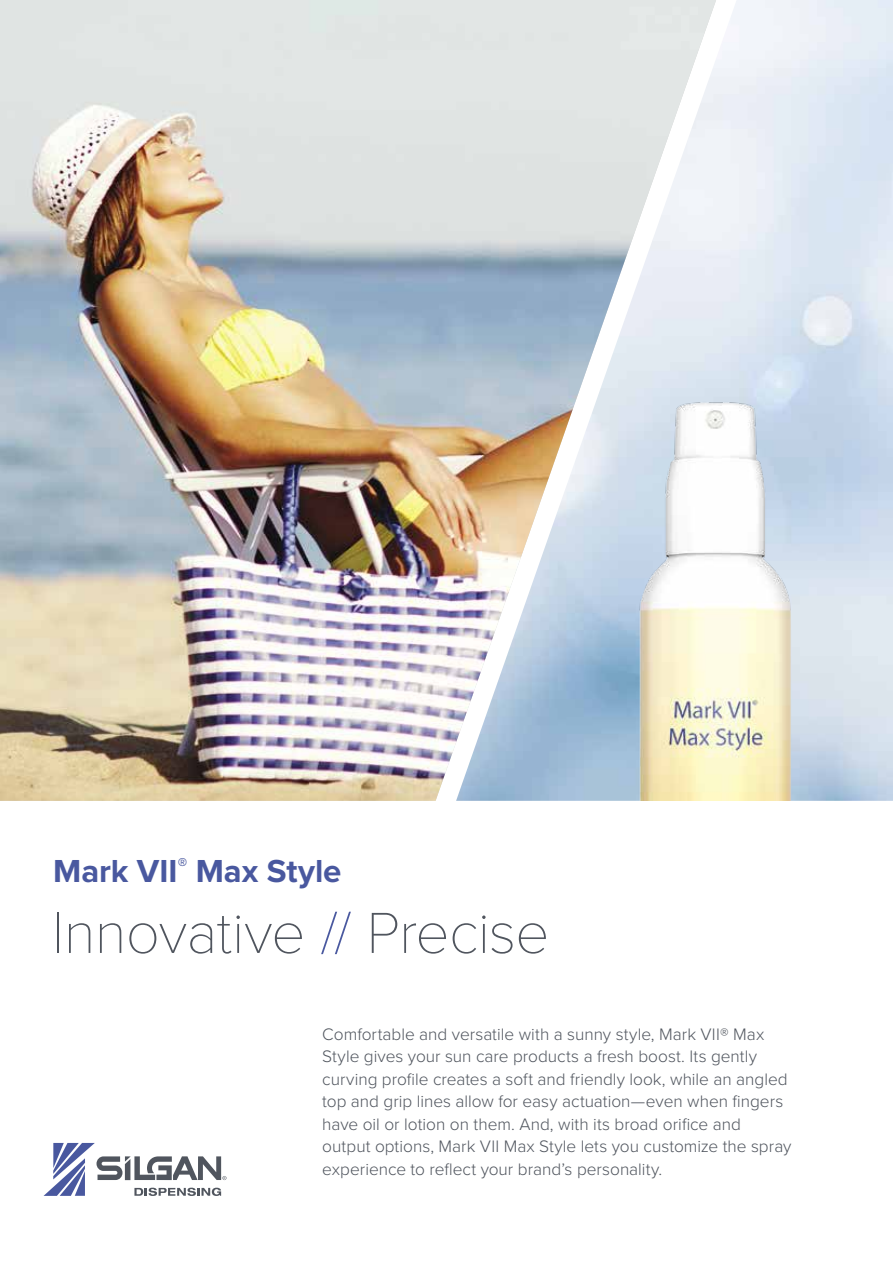
<style>
.page{position:relative;width:893px;height:1263px;background:#fff}
.page>*{position:absolute;margin:0;border:0;box-sizing:border-box;transform-origin:0 0}
.t1{font:100 60px "Proxima Nova T";letter-spacing:-.01em;color:#50555e}
.t2{font:700 33px "Proxima Nova";color:#49589f}
.t3{font:300 17.25px/22.5px "Proxima Nova";color:#50555e}
.s1{color:#49589f}
</style>
<div class="page">
<img style="left:0;top:0;width:716px;height:801px">
<svg style="left:44px;top:1143px;width:182px;height:53px"></svg>
<img style="left:603px;top:345px;width:228px;height:456px">
<h2 class="t2" style="left:53px;top:847px;width:290px">Mark VII<sup>®</sup> Max Style</h2>
<h1 class="t1" style="left:52px;top:888px;width:499px">Innovative <span class="s1">//</span> Precise</h1>
<p class="t3" style="left:322px;top:1022px;width:471px">Comfortable and versatile with a sunny style, Mark VII® Max Style gives your sun care products a fresh boost. Its gently curving profile creates a soft and friendly look, while an angled top and grip lines allow for easy actuation—even when fingers have oil or lotion on them. And, with its broad orifice and output options, Mark VII Max Style lets you customize the spray experience to reflect your brand’s personality.</p>
</div>
